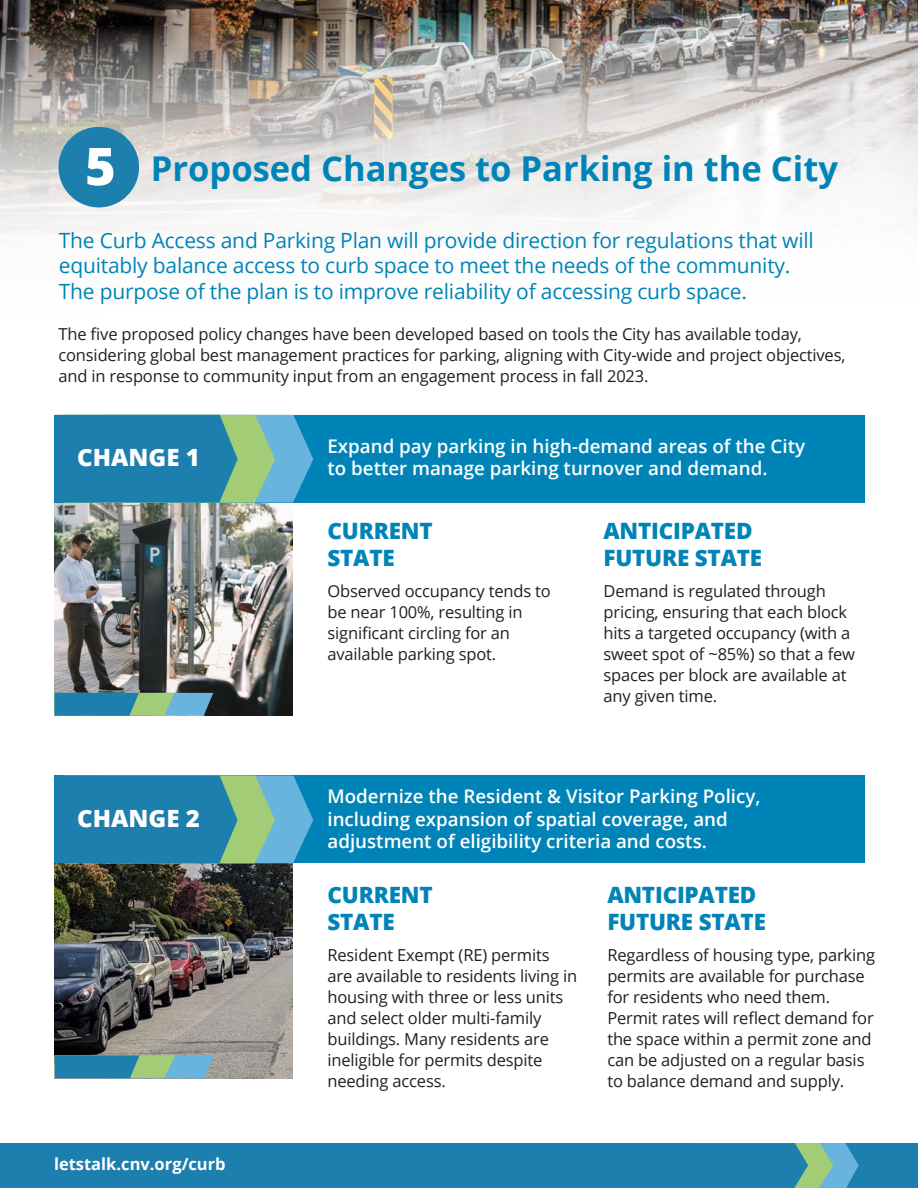
<style>
.page{position:relative;width:918px;height:1188px;background:#fff}
.page>*{position:absolute;margin:0;border:0;box-sizing:border-box;transform-origin:0 0}
.t1{font:800 52.05px "Open Sans";color:#fff}
.t2{font:700 34.2px "Open Sans";color:#0084b7}
.t3{font:800 23.7px "Open Sans";color:#fff}
.Proposed_Change_subheads{font:800 22.5px/27px "Open Sans";letter-spacing:-.01em;color:#0084b7}
.Text{font:21px/25.5px "Open Sans";letter-spacing:-.01em;color:#0084b7}
.Proposed_Change_description{font:600 18.75px/22.5px "Open Sans";color:#fff}
.Proposed_changes_-_text{font:16.5px/21px "Open Sans";letter-spacing:-.01em;color:#231f20}
.Text-2{font:16.5px/21px "Open Sans";letter-spacing:-.01em;color:#231f20}
.t4{font:700 16.5px "Open Sans";color:#fff}
</style>
<div class="page">
<div style="left:0;top:1143px;width:918px;height:45px;background:#1c7fae"></div>
<svg style="left:794px;top:1143px;width:65px;height:45px"></svg>
<img style="left:54px;top:503px;width:239px;height:213px">
<img style="left:54px;top:863px;width:239px;height:215px">
<img style="left:0;top:0;width:918px;height:233px">
<div style="left:74px;top:776px;width:790px;height:87px;background:#0084b7"></div>
<svg style="left:54px;top:776px;width:259px;height:87px;background:#3991ad"></svg>
<div style="left:74px;top:415px;width:790px;height:88px;background:#0084b7"></div>
<div style="left:58px;top:127px;width:81px;height:80px;background:#1c7fae;border-radius:50%"></div>
<svg style="left:54px;top:415px;width:259px;height:88px;background:#3991ad"></svg>
<svg style="left:54px;top:693px;width:159px;height:23px;background:#4d9aa9"></svg>
<svg style="left:54px;top:1055px;width:160px;height:23px;background:#529eac"></svg>
<p class="t1" style="left:85px;top:127px;width:32px">5</p>
<p class="t2" style="left:151px;top:144px;width:689px">Proposed Changes to Parking in the City</p>
<p class="Text" style="left:59px;top:227px;width:757px">The Curb Access and Parking Plan will provide direction for regulations that will equitably balance access to curb space to meet the needs of the community.<br>The purpose of the plan is to improve reliability of accessing curb space.</p>
<p class="Text-2" style="left:58px;top:323px;width:788px">The five proposed policy changes have been developed based on tools the City has available today, considering global best management practices for parking, aligning with City-wide and project objectives, and in response to community input from an engagement process in fall 2023.</p>
<p class="t3" style="left:77px;top:439px;width:124px">CHANGE 1</p>
<p class="t3" style="left:77px;top:800px;width:124px">CHANGE 2</p>
<p class="t4" style="left:54px;top:1152px;width:173px">letstalk.cnv.org/curb</p>
<p class="Proposed_Change_description" style="left:327px;top:434px;width:479px">Expand pay parking in high-demand areas of the City to better manage parking turnover and demand.</p>
<p class="Proposed_Change_subheads" style="left:327px;top:516px;width:107px">CURRENT<br>STATE</p>
<p class="Proposed_changes_-_text" style="left:327px;top:580px;width:225px">Observed occupancy tends to be near 100%, resulting in significant circling for an available parking spot.</p>
<p class="Proposed_Change_subheads" style="left:603px;top:516px;width:160px">ANTICIPATED<br>FUTURE STATE</p>
<p class="Proposed_changes_-_text" style="left:603px;top:580px;width:253px">Demand is regulated through pricing, ensuring that each block hits a targeted occupancy (with a sweet spot of ~85%) so that a few spaces per block are available at any given time.</p>
<p class="Proposed_Change_description" style="left:327px;top:785px;width:435px">Modernize the Resident &amp; Visitor Parking Policy, including expansion of spatial coverage, and adjustment of eligibility criteria and costs.</p>
<p class="Proposed_Change_subheads" style="left:327px;top:880px;width:107px">CURRENT<br>STATE</p>
<p class="Proposed_changes_-_text" style="left:327px;top:944px;width:251px">Resident Exempt (RE) permits are available to residents living in housing with three or less units and select older multi-family buildings. Many residents are ineligible for permits despite needing access.</p>
<p class="Proposed_Change_subheads" style="left:607px;top:880px;width:160px">ANTICIPATED<br>FUTURE STATE</p>
<p class="Proposed_changes_-_text" style="left:607px;top:944px;width:269px">Regardless of housing type, parking permits are available for purchase for residents who need them.<br>Permit rates will reflect demand for the space within a permit zone and can be adjusted on a regular basis to balance demand and supply.</p>
</div>
